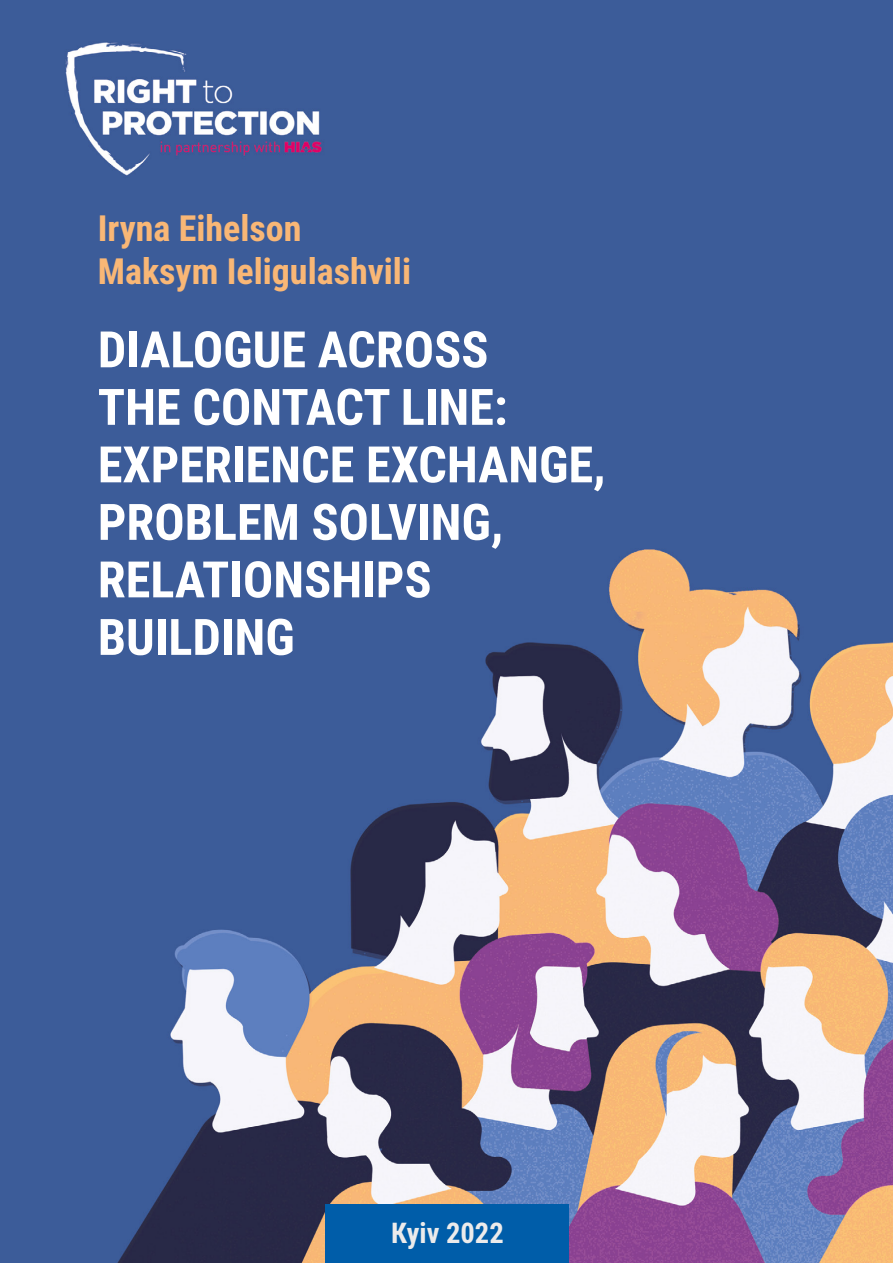
<style>
.page{position:relative;width:893px;height:1263px;background:#fff}
.page>*{position:absolute;margin:0;border:0;box-sizing:border-box;transform-origin:0 0}
.t1{font:700 50.25px/57.4px "Roboto Condensed";color:#fff}
.t2{font:700 36px/43.2px "Roboto Condensed";color:#f9b776}
.t3{font:700 28.5px "Roboto Condensed";color:#ecebeb}
</style>
<div class="page">
<img style="left:0;top:0;width:893px;height:1263px">
<div style="left:325px;top:1204px;width:244px;height:59px;background:#005da9"></div>
<p class="t2" style="left:98px;top:205px;width:315px">Iryna Eihelson<br>Maksym Ieligulashvili</p>
<p class="t1" style="left:98px;top:319px;width:509px">DIALOGUE ACROSS<br>THE CONTACT LINE:<br>EXPERIENCE EXCHANGE,<br>PROBLEM SOLVING,<br>RELATIONSHIPS<br>BUILDING</p>
<p class="t3" style="left:391px;top:1213px;width:114px">Кyiv 2022</p>
</div>
